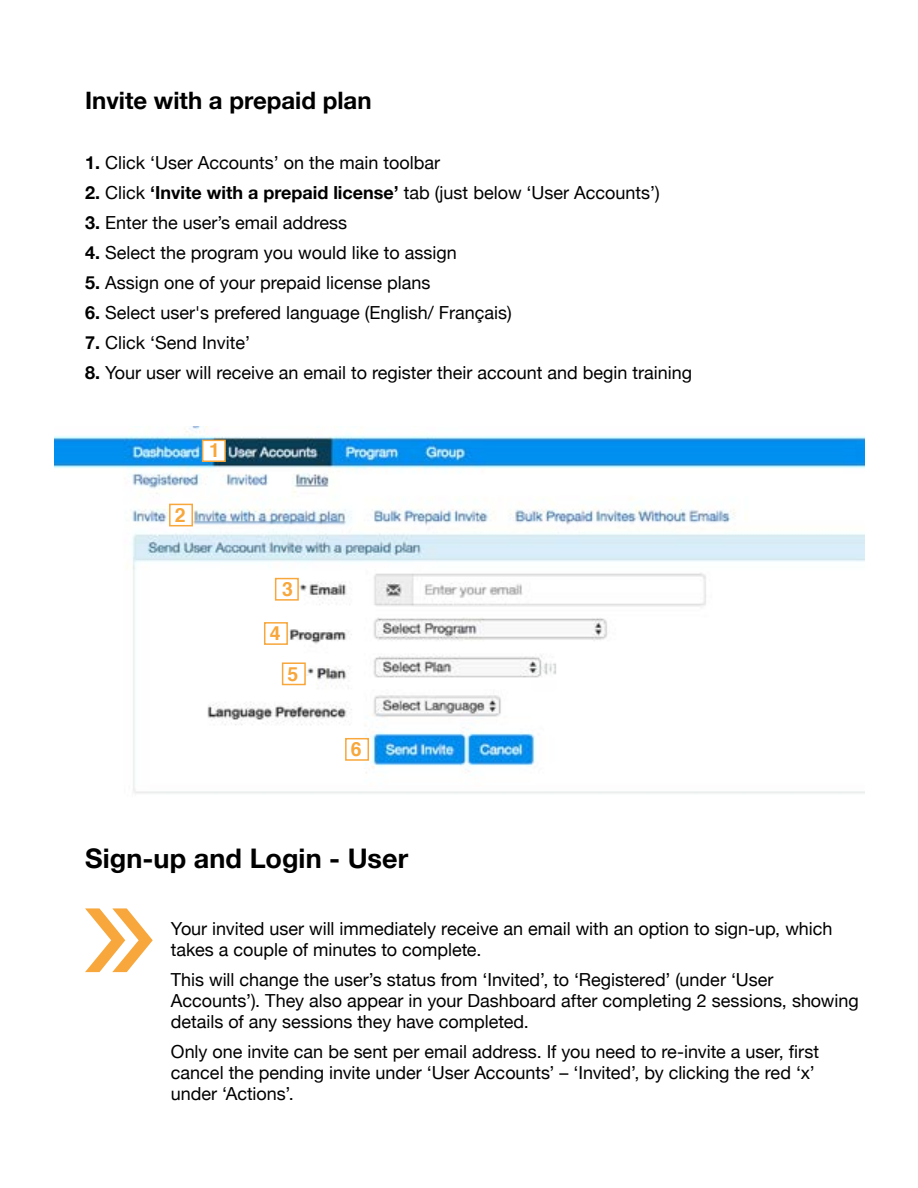
<style>
.page{position:relative;width:918px;height:1188px;background:#fff}
.page>*{position:absolute;margin:0;border:0;box-sizing:border-box;transform-origin:0 0}
.t1{font:700 27px "Helvetica Neue";letter-spacing:.005em;color:#000}
.t2{font:700 24px "Helvetica Neue";color:#000}
.t3{font:700 19.5px "Helvetica";color:#f7a73b}
.t4{font:18px/21px "Helvetica Neue";color:#000}
.s1{font-weight:700}
</style>
<div class="page">
<img style="left:54px;top:427px;width:811px;height:367px">
<div style="left:202px;top:440px;width:24px;height:22px;background:#fff;border:2px solid #f7a73b"></div>
<div style="left:169px;top:504px;width:24px;height:22px;background:#fff;border:2px solid #f7a73b"></div>
<div style="left:275px;top:578px;width:24px;height:23px;background:#fff;border:2px solid #f7a73b"></div>
<div style="left:264px;top:622px;width:24px;height:23px;background:#fff;border:2px solid #f7a73b"></div>
<div style="left:282px;top:662px;width:24px;height:23px;background:#fff;border:2px solid #f7a73b"></div>
<div style="left:345px;top:738px;width:24px;height:23px;background:#fff;border:2px solid #f7a73b"></div>
<svg style="left:85px;top:908px;width:68px;height:64px"></svg>
<h2 class="t2" style="left:85px;top:86px;width:288px">Invite with a prepaid plan</h2>
<p class="t4" style="left:85px;top:152px;width:357px"><span class="s1">1.</span> Click ‘User Accounts’ on the main toolbar</p>
<p class="t4" style="left:85px;top:182px;width:576px"><span class="s1">2.</span> Click <span class="s1">‘Invite with a prepaid license’</span> tab (just below ‘User Accounts’)</p>
<p class="t4" style="left:85px;top:212px;width:264px"><span class="s1">3.</span> Enter the user’s email address</p>
<p class="t4" style="left:85px;top:242px;width:373px"><span class="s1">4.</span> Select the program you would like to assign</p>
<p class="t4" style="left:85px;top:272px;width:347px"><span class="s1">5.</span> Assign one of your prepaid license plans</p>
<p class="t4" style="left:85px;top:302px;width:428px"><span class="s1">6.</span> Select user's prefered language (English/ Français)</p>
<p class="t4" style="left:85px;top:332px;width:167px"><span class="s1">7.</span> Click ‘Send Invite’</p>
<p class="t4" style="left:85px;top:362px;width:609px"><span class="s1">8.</span> Your user will receive an email to register their account and begin training</p>
<p class="t3" style="left:175px;top:507px;width:12px">2</p>
<p class="t3" style="left:209px;top:442px;width:12px">1</p>
<p class="t3" style="left:282px;top:581px;width:12px">3</p>
<p class="t3" style="left:270px;top:625px;width:12px">4</p>
<p class="t3" style="left:288px;top:666px;width:12px">5</p>
<p class="t3" style="left:351px;top:741px;width:12px">6</p>
<h1 class="t1" style="left:85px;top:842px;width:325px">Sign-up and Login - User</h1>
<p class="t4" style="left:171px;top:918px;width:663px">Your invited user will immediately receive an email with an option to sign-up, which takes a couple of minutes to complete.</p>
<p class="t4" style="left:171px;top:969px;width:689px">This will change the user’s status from ‘Invited’, to ‘Registered’ (under ‘User<br>Accounts’). They also appear in your Dashboard after completing 2 sessions, showing details of any sessions they have completed.</p>
<p class="t4" style="left:171px;top:1041px;width:650px">Only one invite can be sent per email address. If you need to re-invite a user, first cancel the pending invite under ‘User Accounts’ – ‘Invited’, by clicking the red ‘x’ under ‘Actions’.</p>
</div>
